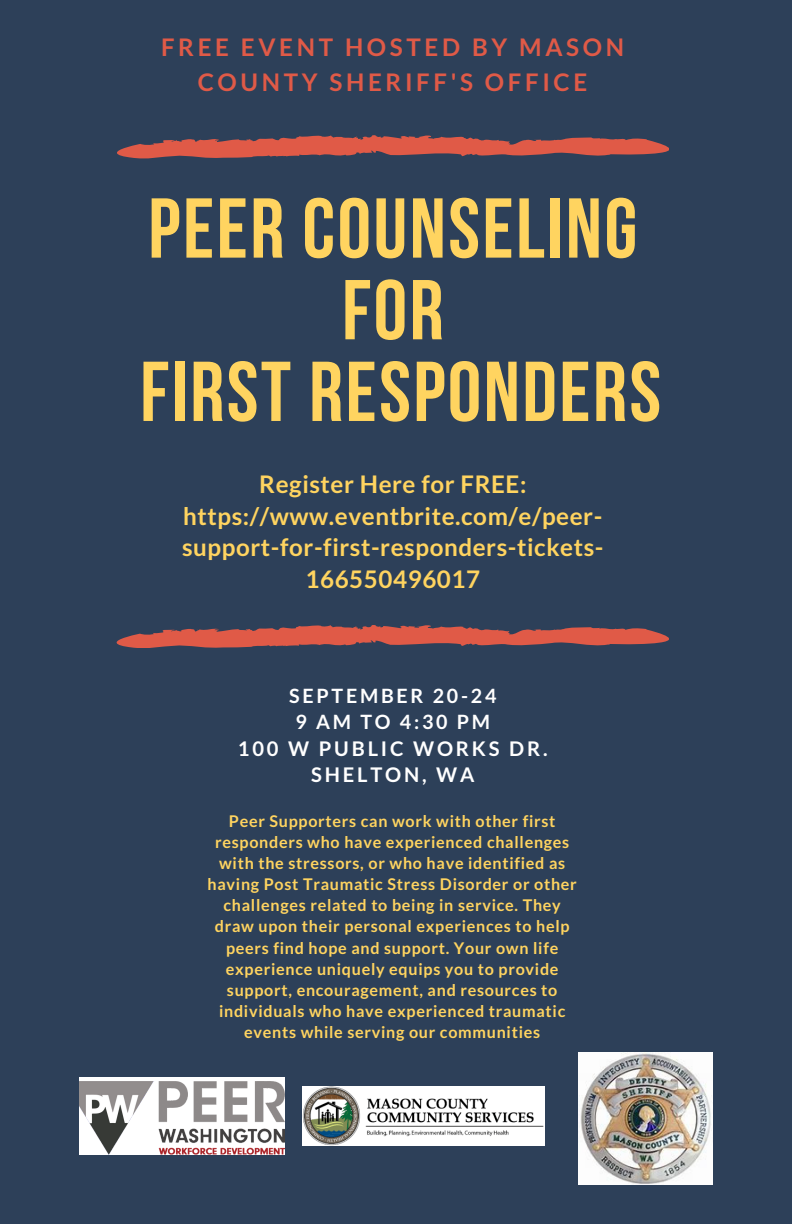
<style>
.page{position:relative;width:792px;height:1224px;background:#2d4059}
.page>*{position:absolute;margin:0;border:0;box-sizing:border-box;transform-origin:0 0}
.t1{font:700 84.6px/81.6px "Bebas Neue";letter-spacing:.03em;color:#ffd460;text-align:center}
.t2{font:700 24.2px/31.8px "Lato";letter-spacing:.025em;color:#ffd460;text-align:center}
.t3{font:700 24.2px/34.8px "Lato";letter-spacing:.15em;color:#e05a47;text-align:center}
.t4{font:700 20.2px/26.2px "Lato";letter-spacing:.14em;color:#fff;text-align:center}
.t5{font:700 19.6px "Lato";letter-spacing:.14em;color:#fff}
.t6{font:700 16.2px/21.2px "Lato";letter-spacing:.045em;color:#ffd460;text-align:center}
</style>
<div class="page">
<svg style="left:117px;top:136px;width:552px;height:22px"></svg>
<svg style="left:117px;top:625px;width:552px;height:23px"></svg>
<img style="left:303px;top:1087px;width:241px;height:58px">
<img style="left:579px;top:1052px;width:133px;height:132px">
<div style="left:79px;top:1077px;width:206px;height:78px;background:#fff"></div>
<img style="left:79px;top:1081px;width:206px;height:74px">
<p class="t3" style="left:161px;top:29px;width:465px">FREE EVENT HOSTED BY MASON<br>COUNTY SHERIFF'S OFFICE</p>
<p class="t1" style="left:148px;top:196px;width:491px">PEER COUNSELING<br>FOR</p>
<p class="t1" style="left:140px;top:359px;width:523px">FIRST RESPONDERS</p>
<p class="t2" style="left:182px;top:468px;width:423px">Register Here for FREE: https://www.eventbrite.com/e/peer&shy;support-for-first-responders-tickets-<br>166550496017</p>
<p class="t5" style="left:289px;top:684px;width:209px">SEPTEMBER 20-24</p>
<p class="t5" style="left:295px;top:710px;width:196px">9 AM TO 4:30 PM</p>
<p class="t4" style="left:238px;top:735px;width:311px">100 W PUBLIC WORKS DR.<br>SHELTON, WA</p>
<p class="t6" style="left:208px;top:810px;width:371px">Peer Supporters can work with other first responders who have experienced challenges with the stressors, or who have identified as having Post Traumatic Stress Disorder or other challenges related to being in service. They draw upon their personal experiences to help peers find hope and support. Your own life experience uniquely equips you to provide support, encouragement, and resources to individuals who have experienced traumatic events while serving our communities</p>
</div>
